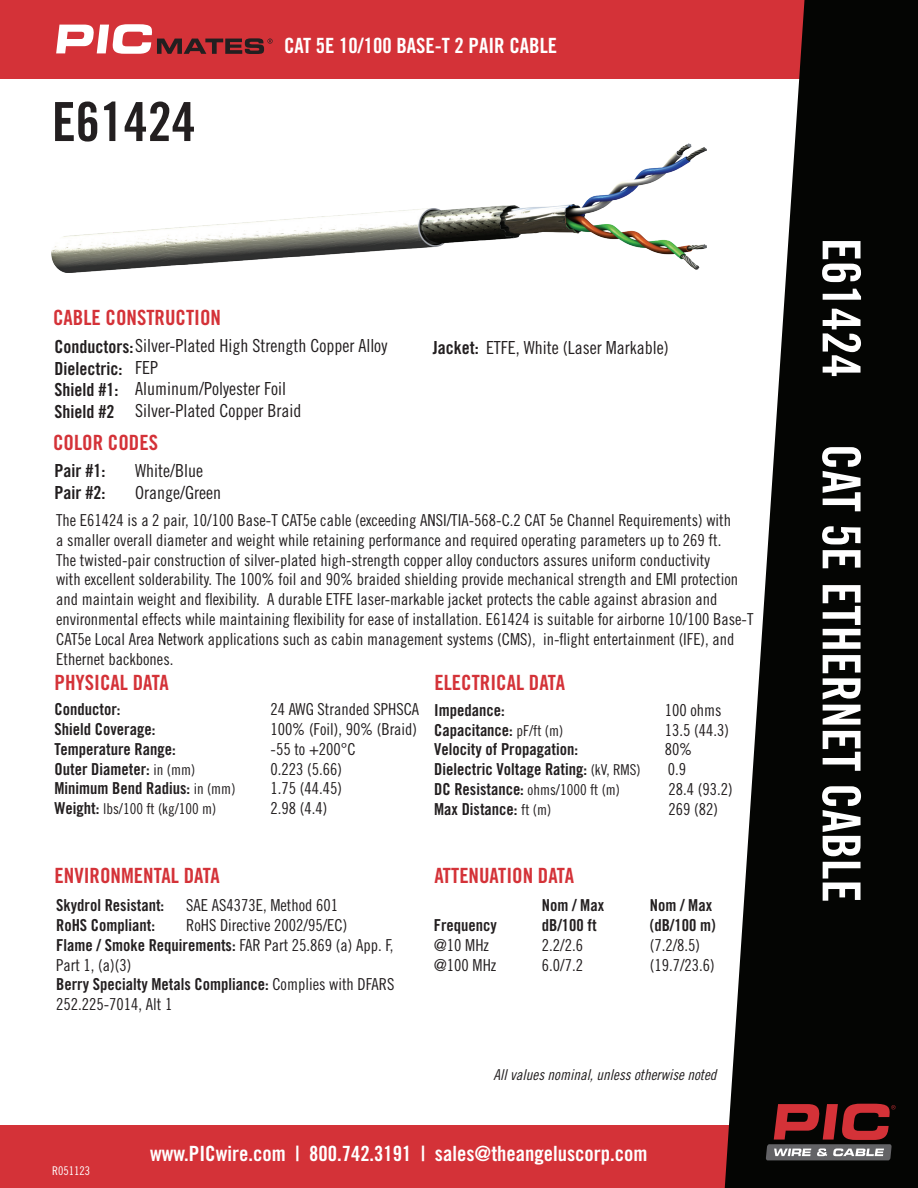
<style>
.page{position:relative;width:918px;height:1188px;background:#fff}
.page>*{position:absolute;margin:0;border:0;box-sizing:border-box;transform-origin:0 0}
.Category_1{font:54px "Trade Gothic LT Std Bd Cn 20";color:#231f20}
.Category_1_no_TOC{font:52.5px "Trade Gothic LT Std Bd Cn 20";color:#fff}
.Category_3_Description_Bold{font:21px "Trade Gothic LT Std Bd Cn 20";color:#d43238}
.Category_2_no_TOC{font:21px "Trade Gothic LT Std Bd Cn 20";color:#fff}
.Category_2{font:21px "Trade Gothic LT Std Bd Cn 20";color:#fff}
.Category_3_Description{font:18px/21.6px "Trade Gothic LT Std Cn 18";color:#231f20}
.Category_3_Description-2{font:18px "Trade Gothic LT Std Bd Cn 20";color:#231f20}
.Category_3_Description-3{font:16.5px/19.8px "Trade Gothic LT Std Cn 18";color:#231f20}
.Category_3_Description-4{font:16.5px "Trade Gothic LT Std Bd Cn 20";color:#231f20}
.Category_3_Description_Bold-2{font:16.5px "Trade Gothic LT Std Cn 18";color:#231f20}
.Category_3_Description_Bold-3{font:16.5px "Trade Gothic LT Std Bd Cn 20";color:#231f20}
.Category_3_Description-5{font:15px "Trade Gothic LT Std Cn 18";color:#231f20}
.Category_3_Description-6{font:15px "Trade Gothic LT Std Cn 18 Obl";color:#231f20}
.t1{font:12px "Trade Gothic LT Std Cn 18";color:#fff}
.s1{font-family:"Trade Gothic LT Std Bd Cn 20"}
.s2{font-family:"Trade Gothic LT Std Cn 18";font-size:15px}
.s3{font-family:"Trade Gothic LT Std Bd Cn 20";font-size:16.5px}
</style>
<div class="page">
<div style="left:0;top:0;width:806px;height:79px;background:#d43238"></div>
<div style="left:0;top:1125px;width:741px;height:63px;background:#d43238"></div>
<svg style="left:725px;top:0;width:193px;height:1188px;fill:#040503"></svg>
<svg style="left:766px;top:1104px;width:130px;height:56px;background:#6c3638"></svg>
<svg style="left:56px;top:24px;width:217px;height:30px"></svg>
<img style="left:52px;top:143px;width:654px;height:129px">
<p class="Category_1" style="left:52px;top:89px;width:145px">E61424</p>
<p class="Category_2" style="left:284px;top:32px;width:275px">CAT 5E 10/100 BASE-T 2 PAIR CABLE</p>
<p class="Category_3_Description_Bold" style="left:53px;top:305px;width:169px">CABLE CONSTRUCTION</p>
<p class="Category_3_Description" style="left:55px;top:335px;width:334px"><span class="s1">Conductors:</span>Silver-Plated High Strength Copper Alloy</p>
<p class="Category_3_Description-2" style="left:55px;top:357px;width:69px">Dielectric:</p>
<p class="Category_3_Description-2" style="left:55px;top:379px;width:65px">Shield #1:</p>
<p class="Category_3_Description-2" style="left:55px;top:401px;width:61px">Shield #2</p>
<p class="Category_3_Description" style="left:135px;top:356px;width:24px">FEP</p>
<p class="Category_3_Description" style="left:135px;top:378px;width:152px">Aluminum/Polyester Foil</p>
<p class="Category_3_Description" style="left:135px;top:400px;width:168px">Silver-Plated Copper Braid</p>
<p class="Category_3_Description_Bold" style="left:53px;top:430px;width:106px">COLOR CODES</p>
<p class="Category_3_Description-2" style="left:55px;top:460px;width:52px">Pair #1:</p>
<p class="Category_3_Description-2" style="left:55px;top:482px;width:52px">Pair #2:</p>
<p class="Category_3_Description" style="left:135px;top:460px;width:87px">White/Blue<br>Orange/Green</p>
<p class="Category_3_Description" style="left:433px;top:337px;width:238px"><span class="s1">Jacket:</span> ETFE, White (Laser Markable)</p>
<p class="Category_3_Description-3" style="left:56px;top:510px;width:699px">The E61424 is a 2 pair, 10/100 Base-T CAT5e cable (exceeding ANSI/TIA-568-C.2 CAT 5e Channel Requirements) with<br>a smaller overall diameter and weight while retaining performance and required operating parameters up to 269 ft.<br>The twisted-pair construction of silver-plated high-strength copper alloy conductors assures uniform conductivity<br>with excellent solderability. The 100% foil and 90% braided shielding provide mechanical strength and EMI protection and maintain weight and flexibility. A durable ETFE laser-markable jacket protects the cable against abrasion and environmental effects while maintaining flexibility for ease of installation. E61424 is suitable for airborne 10/100 Base-T CAT5e Local Area Network applications such as cabin management systems (CMS), in-flight entertainment (IFE), and Ethernet backbones.</p>
<p class="Category_3_Description_Bold-3" style="left:55px;top:699px;width:67px">Conductor:</p>
<p class="Category_3_Description_Bold-2" style="left:271px;top:699px;width:150px">24 AWG Stranded SPHSCA</p>
<p class="Category_3_Description_Bold-3" style="left:55px;top:719px;width:102px">Shield Coverage:</p>
<p class="Category_3_Description_Bold-2" style="left:271px;top:719px;width:148px">100% (Foil), 90% (Braid)</p>
<p class="Category_3_Description-4" style="left:55px;top:739px;width:123px">Temperature Range:</p>
<p class="Category_3_Description-3" style="left:271px;top:739px;width:87px">-55 to +200°C</p>
<p class="Category_3_Description-4" style="left:55px;top:759px;width:142px">Outer Diameter: <span class="s2">in (mm)</span></p>
<p class="Category_3_Description-3" style="left:271px;top:759px;width:73px">0.223 (5.66)</p>
<p class="Category_3_Description-4" style="left:55px;top:778px;width:182px">Minimum Bend Radius: <span class="s2">in (mm)</span></p>
<p class="Category_3_Description-3" style="left:271px;top:778px;width:73px">1.75 (44.45)</p>
<p class="Category_3_Description-5" style="left:55px;top:800px;width:163px"><span class="s3">Weight:</span> lbs/100 ft (kg/100 m)</p>
<p class="Category_3_Description-3" style="left:271px;top:798px;width:58px">2.98 (4.4)</p>
<p class="Category_3_Description_Bold" style="left:55px;top:670px;width:116px">PHYSICAL DATA</p>
<p class="Category_3_Description_Bold" style="left:434px;top:670px;width:132px">ELECTRICAL DATA</p>
<p class="Category_3_Description-4" style="left:434px;top:700px;width:72px">Impedance:</p>
<p class="Category_3_Description-3" style="left:665px;top:700px;width:58px">100 ohms</p>
<p class="Category_3_Description-4" style="left:434px;top:720px;width:131px">Capacitance: <span class="s2">pF/ft (m)</span></p>
<p class="Category_3_Description-3" style="left:665px;top:720px;width:66px">13.5 (44.3)</p>
<p class="Category_3_Description-4" style="left:434px;top:739px;width:145px">Velocity of Propagation:</p>
<p class="Category_3_Description-3" style="left:665px;top:739px;width:29px">80%</p>
<p class="Category_3_Description-4" style="left:434px;top:759px;width:208px">Dielectric Voltage Rating: <span class="s2">(kV, RMS)</span></p>
<p class="Category_3_Description-3" style="left:668px;top:759px;width:20px">0.9</p>
<p class="Category_3_Description-5" style="left:434px;top:781px;width:187px"><span class="s3">DC Resistance:</span> ohms/1000 ft (m)</p>
<p class="Category_3_Description-3" style="left:669px;top:779px;width:66px">28.4 (93.2)</p>
<p class="Category_3_Description-4" style="left:434px;top:799px;width:119px">Max Distance: <span class="s2">ft (m)</span></p>
<p class="Category_3_Description-3" style="left:669px;top:799px;width:51px">269 (82)</p>
<p class="Category_3_Description_Bold" style="left:55px;top:863px;width:167px">ENVIRONMENTAL DATA</p>
<p class="Category_3_Description_Bold" style="left:434px;top:863px;width:141px">ATTENUATION DATA</p>
<p class="Category_3_Description-4" style="left:56px;top:895px;width:110px">Skydrol Resistant:</p>
<p class="Category_3_Description-3" style="left:186px;top:895px;width:154px">SAE AS4373E, Method 601</p>
<p class="Category_3_Description-4" style="left:56px;top:915px;width:100px">RoHS Compliant:</p>
<p class="Category_3_Description-3" style="left:186px;top:915px;width:163px">RoHS Directive 2002/95/EC)</p>
<p class="Category_3_Description-3" style="left:56px;top:935px;width:340px"><span class="s1">Flame / Smoke Requirements:</span> FAR Part 25.869 (a) App. F, Part 1, (a)(3)<br><span class="s1">Berry Specialty Metals Compliance:</span> Complies with DFARS 252.225-7014, Alt 1</p>
<p class="Category_3_Description-4" style="left:542px;top:895px;width:64px">Nom / Max</p>
<p class="Category_3_Description-4" style="left:650px;top:895px;width:64px">Nom / Max</p>
<p class="Category_3_Description-4" style="left:434px;top:915px;width:65px">Frequency</p>
<p class="Category_3_Description-4" style="left:542px;top:915px;width:56px">dB/100 ft</p>
<p class="Category_3_Description-4" style="left:650px;top:915px;width:67px">(dB/100 m)</p>
<p class="Category_3_Description-3" style="left:434px;top:935px;width:57px">@10 MHz</p>
<p class="Category_3_Description-3" style="left:542px;top:935px;width:43px">2.2/2.6</p>
<p class="Category_3_Description-3" style="left:650px;top:935px;width:52px">(7.2/8.5)</p>
<p class="Category_3_Description-3" style="left:434px;top:955px;width:64px">@100 MHz</p>
<p class="Category_3_Description-3" style="left:542px;top:955px;width:43px">6.0/7.2</p>
<p class="Category_3_Description-3" style="left:650px;top:955px;width:67px">(19.7/23.6)</p>
<p class="Category_3_Description-6" style="left:493px;top:1066px;width:225px">All values nominal, unless otherwise noted</p>
<p class="t1" style="left:52px;top:1163px;width:39px">R051123</p>
<p class="Category_2_no_TOC" style="left:150px;top:1141px;width:499px">www.PICwire.com | 800.742.3191 | sales@theangeluscorp.com</p>
<p class="Category_1_no_TOC" style="left:873px;top:238px;width:141px;rotate:90deg">E61424</p>
<p class="Category_1_no_TOC" style="left:873px;top:444px;width:460px;rotate:90deg">CAT 5E ETHERNET CABLE</p>
</div>
